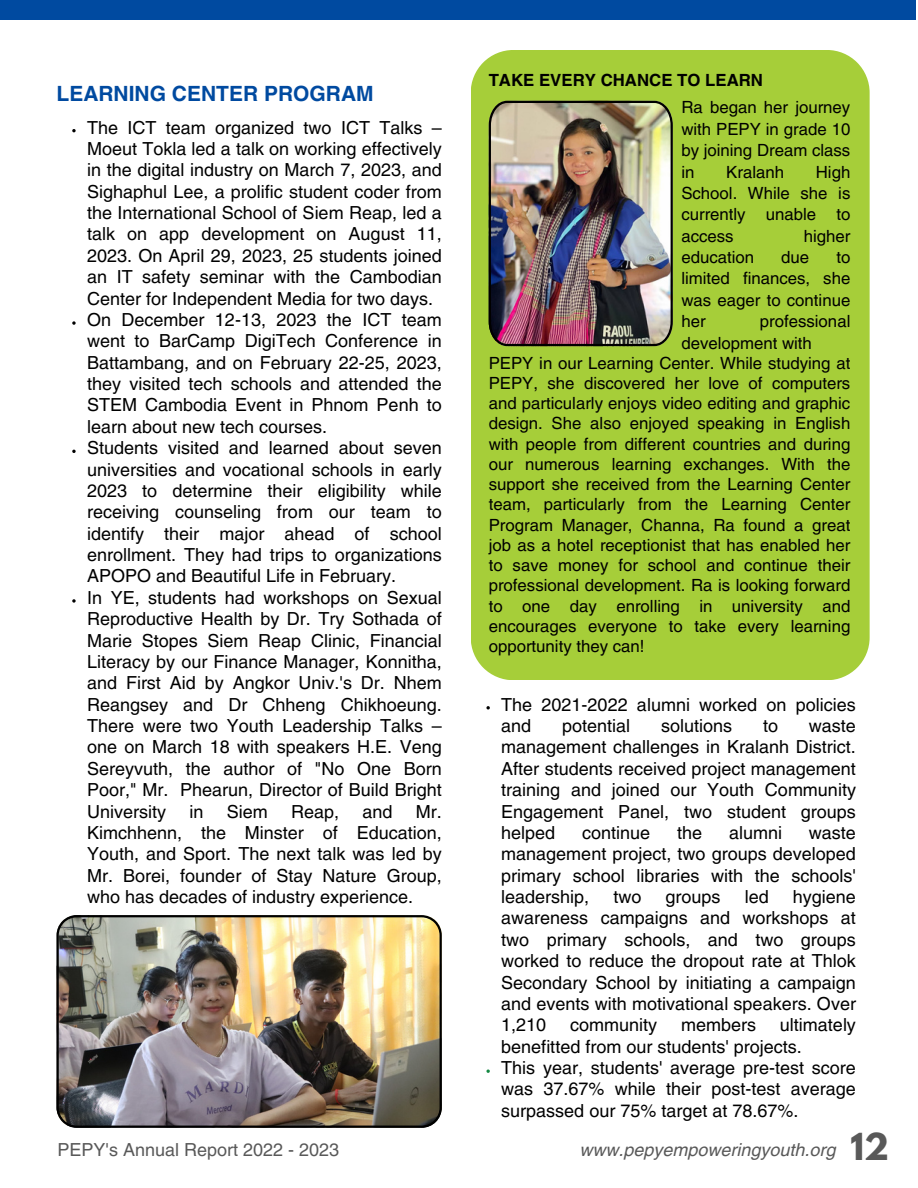
<style>
.page{position:relative;width:918px;height:1188px;background:#fff}
.page>*{position:absolute;margin:0;border:0;box-sizing:border-box;transform-origin:0 0}
.t1{font:700 21px "Helvetica LT Pro";color:#004aa0}
.t2{font:18px/21.3px "Helvetica LT Pro";color:#000;text-align:justify}
.t3{font:italic 18px "Helvetica LT Pro";color:#595959}
.t4{font:18px "Helvetica LT Pro";color:#595959}
.t5{font:16.8px/20.2px "Helvetica LT Pro";color:#000;text-align:justify}
.t6{font:700 16.8px "Helvetica LT Pro";color:#000}
.s1{font-family:"League Spartan";font-weight:700;font-style:normal;font-size:33px}
</style>
<div class="page">
<div style="left:0;top:0;width:916px;height:20px;background:#004aa0"></div>
<div style="left:471px;top:50px;width:399px;height:630px;background:#a6ce39"></div>
<img style="left:57px;top:915px;width:384px;height:213px">
<img style="left:489px;top:101px;width:184px;height:245px">
<svg style="left:72px;top:129px;width:4px;height:3px"></svg>
<svg style="left:72px;top:321px;width:4px;height:4px"></svg>
<svg style="left:72px;top:450px;width:4px;height:3px"></svg>
<svg style="left:72px;top:599px;width:4px;height:4px"></svg>
<svg style="left:486px;top:706px;width:4px;height:4px"></svg>
<svg style="left:486px;top:1070px;width:4px;height:3px"></svg>
<p class="t1" style="left:57px;top:86px;width:319px">LEARNING CENTER PROGRAM</p>
<p class="t2" style="left:87px;top:118px;width:356px;text-align:left">The ICT team organized two ICT Talks – Moeut Tokla led a talk on working effectively in the digital industry on March 7, 2023, and Sighaphul Lee, a prolific student coder from the International School of Siem Reap, led a talk on app development on August 11, 2023. On April 29, 2023, 25 students joined an IT safety seminar with the Cambodian Center for Independent Media for two days.<br>On December 12-13, 2023 the ICT team went to BarCamp DigiTech Conference in Battambang, and on February 22-25, 2023, they visited tech schools and attended the STEM Cambodia Event in Phnom Penh to learn about new tech courses.<br>Students visited and learned about seven universities and vocational schools in early 2023 to determine their eligibility while receiving counseling from our team to identify their major ahead of school enrollment. They had trips to organizations APOPO and Beautiful Life in February.<br>In YE, students had workshops on Sexual Reproductive Health by Dr. Try Sothada of Marie Stopes Siem Reap Clinic, Financial Literacy by our Finance Manager, Konnitha, and First Aid by Angkor Univ.'s Dr. Nhem Reangsey and Dr Chheng Chikhoeung.<br>There were two Youth Leadership Talks – one on March 18 with speakers H.E. Veng Sereyvuth, the author of "No One Born Poor," Mr. Phearun, Director of Build Bright University</p>
<p class="t2" style="left:189px;top:802px;width:16px">in</p>
<p class="t2" style="left:227px;top:802px;width:43px">Siem</p>
<p class="t2" style="left:291px;top:802px;width:50px">Reap,</p>
<p class="t2" style="left:362px;top:802px;width:32px">and</p>
<p class="t2" style="left:87px;top:802px;width:356px;text-indent:329px">Mr.<br>Kimchhenn, the Minster of Education, Youth, and Sport. The next talk was led by Mr. Borei, founder of Stay Nature Group, who has decades of industry experience.</p>
<p class="t6" style="left:489px;top:74px;width:276px">TAKE EVERY CHANCE TO LEARN</p>
<p class="t5" style="left:681px;top:98px;width:171px;line-height:21.3px">Ra began her journey with PEPY in grade 10 by joining Dream class in</p>
<p class="t5" style="left:681px;top:163px;width:171px;line-height:21.3px;text-indent:135px">High School. While she is currently unable to access</p>
<p class="t5" style="left:726px;top:163px;width:59px">Kralanh</p>
<p class="t5" style="left:804px;top:227px;width:48px">higher</p>
<p class="t5" style="left:681px;top:249px;width:74px">education</p>
<p class="t5" style="left:781px;top:249px;width:30px">due</p>
<p class="t5" style="left:681px;top:248px;width:171px;line-height:21.3px;text-indent:155px">to limited finances, she was eager to continue her</p>
<p class="t5" style="left:681px;top:312px;width:171px;line-height:21.3px;text-indent:79px">professional development with</p>
<p class="t5" style="left:489px;top:354px;width:363px">PEPY in our Learning Center. While studying at PEPY, she discovered her love of computers and particularly enjoys video editing and graphic design. She also enjoyed speaking in English with people from different countries and during our numerous learning exchanges. With the support she received from the Learning Center team, particularly from the Learning Center Program Manager, Channa, Ra found a great job as a hotel receptionist that has enabled her to save money for school and continue their professional development. Ra is looking forward to one day enrolling in university and encourages everyone to take every learning opportunity they can!</p>
<p class="t2" style="left:501px;top:695px;width:356px">The 2021-2022 alumni worked on policies and</p>
<p class="t2" style="left:562px;top:717px;width:70px">potential</p>
<p class="t2" style="left:661px;top:717px;width:73px">solutions</p>
<p class="t2" style="left:763px;top:717px;width:17px">to</p>
<p class="t2" style="left:501px;top:717px;width:356px;text-indent:308px">waste management challenges in Kralanh District.<br>After students received project management training and joined our Youth Community Engagement Panel, two student groups helped</p>
<p class="t2" style="left:582px;top:824px;width:70px">continue</p>
<p class="t2" style="left:677px;top:824px;width:27px">the</p>
<p class="t2" style="left:729px;top:824px;width:55px">alumni</p>
<p class="t2" style="left:501px;top:824px;width:356px;text-indent:308px">waste management project, two groups developed primary school libraries with the schools' leadership,</p>
<p class="t2" style="left:501px;top:888px;width:356px;text-indent:292px">hygiene awareness campaigns and workshops at two primary schools, and two groups worked to reduce the dropout rate at Thlok Secondary School by initiating a campaign and events with motivational speakers. Over 1,210</p>
<p class="t2" style="left:613px;top:888px;width:30px">two</p>
<p class="t2" style="left:666px;top:888px;width:57px">groups</p>
<p class="t2" style="left:745px;top:888px;width:26px">led</p>
<p class="t2" style="left:501px;top:1016px;width:356px;text-align:left;text-indent:279px">ultimately benefitted from our students' projects.<br>This year, students' average pre-test score was 37.67% while their post-test average surpassed our 75% target at 78.67%.</p>
<p class="t2" style="left:570px;top:1016px;width:89px">community</p>
<p class="t2" style="left:681px;top:1016px;width:77px">members</p>
<p class="t4" style="left:58px;top:1143px;width:283px">PEPY's Annual Report 2022 - 2023</p>
<p class="t3" style="left:579px;top:1143px;width:311px">www.pepyempoweringyouth.org <span class="s1">12</span></p>
</div>
